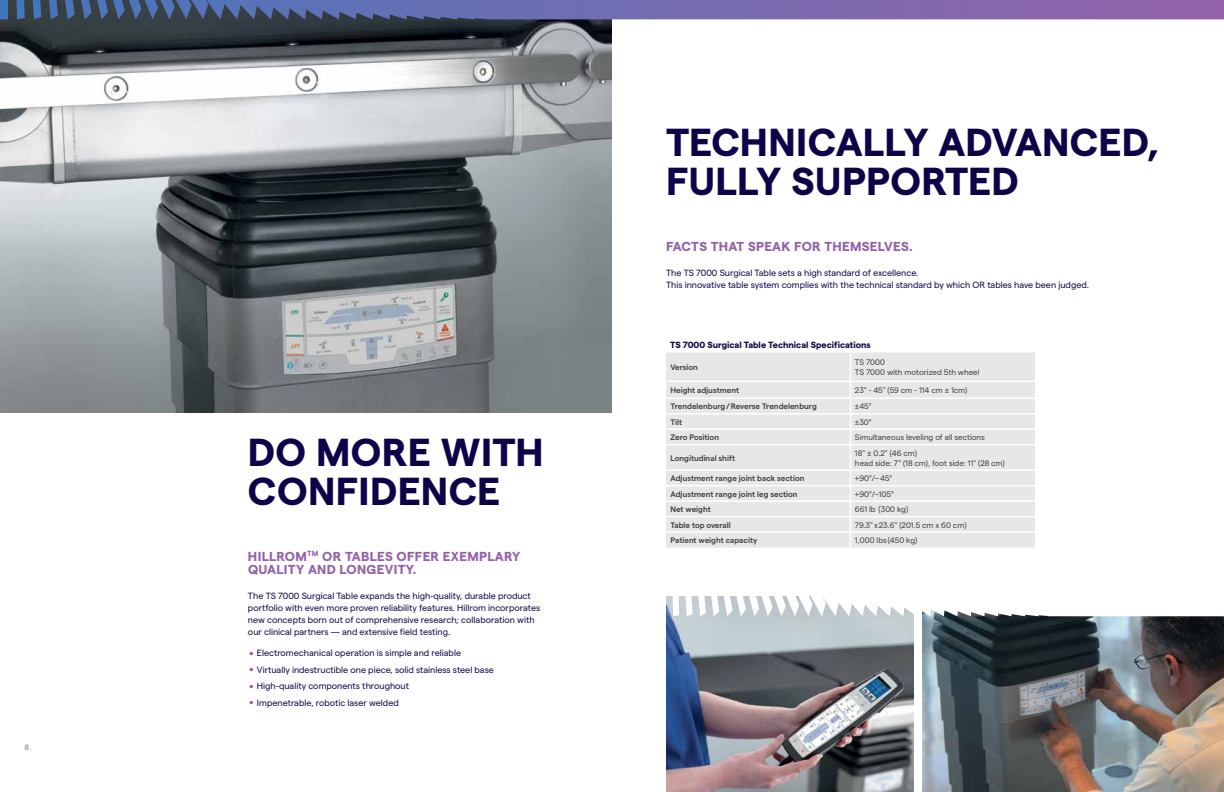
<style>
.page{position:relative;width:1224px;height:792px;background:#fff}
.page>*{position:absolute;margin:0;border:0;box-sizing:border-box;transform-origin:0 0}
.t1{font:700 39px/39px "Matter";letter-spacing:.01em;color:#100249}
.t2{font:28px "Matter";color:#9361a9}
.t3{font:700 13px/13px "Matter";letter-spacing:.025em;color:#9361a9}
.t4{font:9px/12px "Matter";color:#100249}
.t5{font:700 9px "Matter";color:#100249}
.t6{font:8px/10px "Matter";color:#414042}
.t7{font:600 8px "Matter";color:#414042}
.t8{font:700 8px "Matter";color:#9cadb7}
</style>
<div class="page">
<img style="left:0;top:19px;width:612px;height:394px">
<img style="left:666px;top:616px;width:248px;height:176px">
<img style="left:922px;top:616px;width:302px;height:176px">
<svg style="left:666px;top:596px;width:382px;height:20px"></svg>
<div style="left:666px;top:353px;width:369px;height:195px;background:#e6e7e8"></div>
<hr style="left:666px;top:381px;width:184px;height:1px;background:#fff">
<hr style="left:850px;top:381px;width:185px;height:1px;background:#fff">
<hr style="left:666px;top:398px;width:184px;height:1px;background:#fff">
<hr style="left:850px;top:398px;width:185px;height:1px;background:#fff">
<hr style="left:666px;top:413px;width:184px;height:1px;background:#fff">
<hr style="left:850px;top:413px;width:185px;height:1px;background:#fff">
<hr style="left:666px;top:428px;width:184px;height:2px;background:#fff">
<hr style="left:850px;top:428px;width:185px;height:2px;background:#fff">
<hr style="left:666px;top:444px;width:184px;height:1px;background:#fff">
<hr style="left:850px;top:444px;width:185px;height:1px;background:#fff">
<hr style="left:666px;top:469px;width:184px;height:2px;background:#fff">
<hr style="left:850px;top:469px;width:185px;height:2px;background:#fff">
<hr style="left:666px;top:485px;width:184px;height:1px;background:#fff">
<hr style="left:850px;top:485px;width:185px;height:1px;background:#fff">
<hr style="left:666px;top:500px;width:184px;height:2px;background:#fff">
<hr style="left:850px;top:500px;width:185px;height:2px;background:#fff">
<hr style="left:666px;top:516px;width:184px;height:1px;background:#fff">
<hr style="left:850px;top:516px;width:185px;height:1px;background:#fff">
<hr style="left:666px;top:531px;width:184px;height:2px;background:#fff">
<hr style="left:850px;top:531px;width:185px;height:2px;background:#fff">
<svg style="left:850px;top:353px;width:1px;height:195px"></svg>
<svg style="left:0;top:0;width:1224px;height:19px;background:#6b65a2"></svg>
<h1 class="t1" style="left:666px;top:119px;width:495px">TECHNICALLY ADVANCED,<br>FULLY SUPPORTED</h1>
<h1 class="t1" style="left:248px;top:429px;width:297px">DO MORE WITH<br>CONFIDENCE</h1>
<h3 class="t3" style="left:248px;top:548px;width:274px">HILLROM<sup>TM</sup> OR TABLES OFFER EXEMPLARY<br>QUALITY AND LONGEVITY.</h3>
<p class="t4" style="left:248px;top:589px;width:294px">The TS 7000 Surgical Table expands the high-quality, durable product portfolio with even more proven reliability features. Hillrom incorporates new concepts born out of comprehensive research; collaboration with our clinical partners — and extensive field testing.</p>
<h2 class="t2" style="left:248px;top:624px;width:9px">.</h2>
<p class="t4" style="left:257px;top:646px;width:206px">Electromechanical operation is simple and reliable</p>
<h2 class="t2" style="left:248px;top:641px;width:9px">.</h2>
<p class="t4" style="left:257px;top:663px;width:238px">Virtually indestructible one piece, solid stainless steel base</p>
<h2 class="t2" style="left:248px;top:657px;width:9px">.</h2>
<p class="t4" style="left:257px;top:679px;width:154px">High-quality components throughout</p>
<h2 class="t2" style="left:248px;top:674px;width:9px">.</h2>
<p class="t4" style="left:257px;top:696px;width:143px">Impenetrable, robotic laser welded</p>
<h3 class="t3" style="left:666px;top:238px;width:248px">FACTS THAT SPEAK FOR THEMSELVES.</h3>
<p class="t4" style="left:666px;top:266px;width:425px">The TS 7000 Surgical Table sets a high standard of excellence.<br>This innovative table system complies with the technical standard by which OR tables have been judged.</p>
<p class="t5" style="left:670px;top:338px;width:202px">TS 7000 Surgical Table Technical Specifications</p>
<p class="t7" style="left:670px;top:361px;width:29px">Version</p>
<p class="t6" style="left:855px;top:356px;width:126px">TS 7000<br>TS 7000 with motorized 5th wheel</p>
<p class="t7" style="left:670px;top:384px;width:70px">Height adjustment</p>
<p class="t6" style="left:855px;top:385px;width:114px">23" - 45" (59 cm - 114 cm ± 1cm)</p>
<p class="t7" style="left:670px;top:401px;width:148px">Trendelenburg/Reverse Trendelenburg</p>
<p class="t6" style="left:855px;top:401px;width:18px">±45°</p>
<p class="t7" style="left:670px;top:416px;width:13px">Tilt</p>
<p class="t6" style="left:855px;top:416px;width:18px">±30°</p>
<p class="t7" style="left:670px;top:431px;width:50px">Zero Position</p>
<p class="t6" style="left:855px;top:432px;width:131px">Simultaneous leveling of all sections</p>
<p class="t7" style="left:670px;top:452px;width:66px">Longitudinal shift</p>
<p class="t6" style="left:855px;top:447px;width:151px">18" ± 0.2" (46 cm)<br>head side: 7" (18 cm), foot side: 11" (28 cm)</p>
<p class="t7" style="left:670px;top:472px;width:135px">Adjustment range joint back section</p>
<p class="t6" style="left:855px;top:473px;width:39px">+90°/–45°</p>
<p class="t7" style="left:670px;top:488px;width:129px">Adjustment range joint leg section</p>
<p class="t6" style="left:855px;top:488px;width:40px">+90°/–105°</p>
<p class="t7" style="left:670px;top:503px;width:42px">Net weight</p>
<p class="t6" style="left:855px;top:504px;width:55px">661 lb (300 kg)</p>
<p class="t7" style="left:670px;top:519px;width:62px">Table top overall</p>
<p class="t6" style="left:855px;top:519px;width:113px">79.3" x23.6" (201.5 cm x 60 cm)</p>
<p class="t7" style="left:670px;top:534px;width:88px">Patient weight capacity</p>
<p class="t6" style="left:855px;top:535px;width:64px">1,000 lbs (450 kg)</p>
<p class="t8" style="left:25px;top:742px;width:6px">8</p>
<p class="t8" style="left:1194px;top:742px;width:7px">9</p>
</div>
